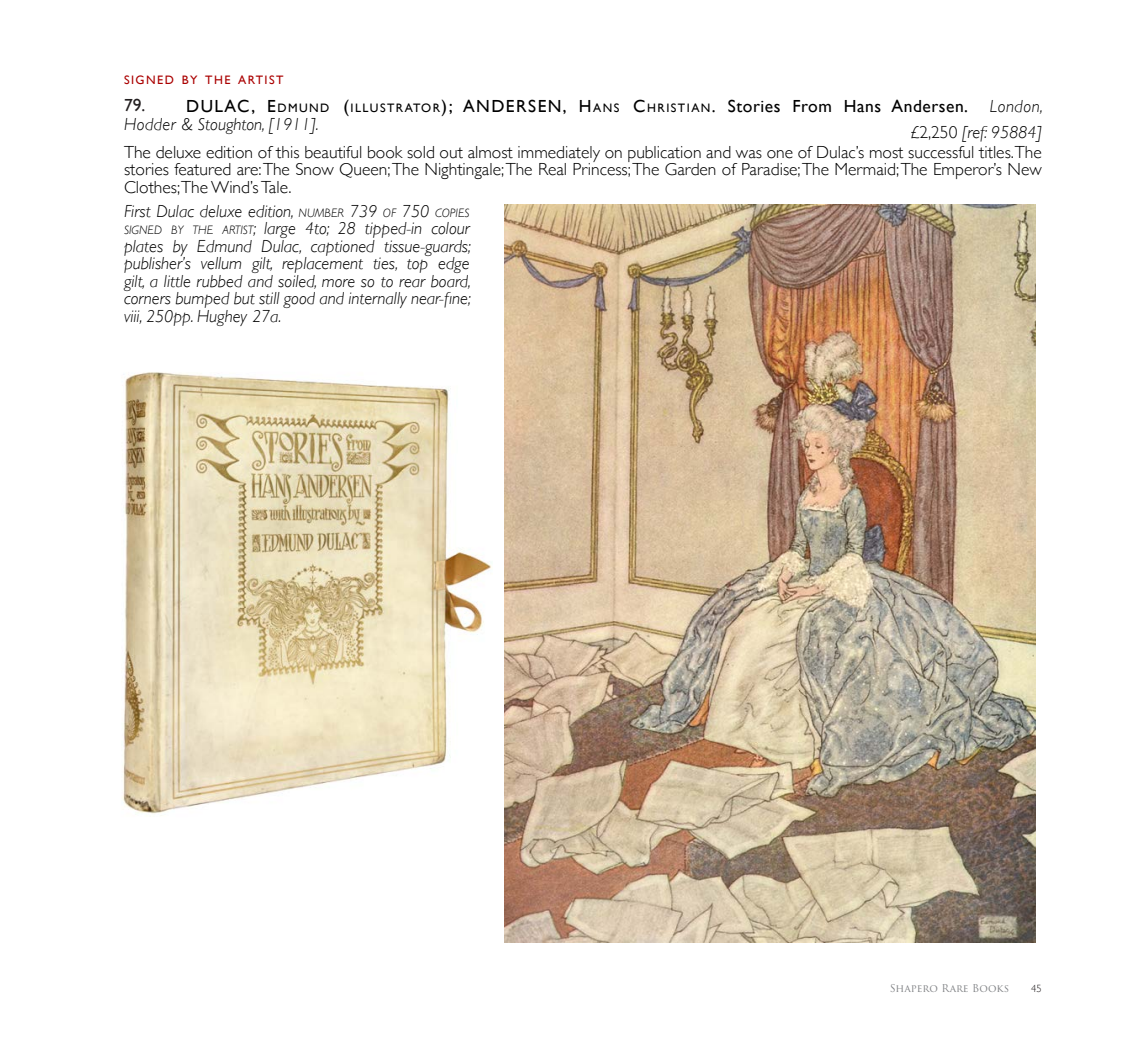
<style>
.page{position:relative;width:1141px;height:1042px;background:#fff}
.page>*{position:absolute;margin:0;border:0;box-sizing:border-box;transform-origin:0 0}
.t1{font:italic 300 17.5px/17.5px "Gill Sans";color:#000;text-align:justify}
.t2{font:300 17.5px/19.2px "Gill Sans";color:#000;text-align:right}
.t3{font:17.5px "Gill Sans";color:#231f20}
.t4{font:12.25px "Gill Sans";letter-spacing:.12em;color:#000}
.t5{font:12.25px "Gill Sans";letter-spacing:.12em;color:#a00}
.t6{font:10.5px "Trajan Pro 3";color:#808285}
.t7{font:300 10.5px "Gill Sans";color:#231f20}
.s1{font-size:17.5px}
.s2{font-weight:300;font-style:italic;font-size:17.5px}
.s3{font-style:italic}
.s4{font-style:inherit}
.s5{font-size:12.25px}
</style>
<div class="page">
<img style="left:122px;top:372px;width:370px;height:444px">
<img style="left:504px;top:205px;width:532px;height:738px">
<p class="t5" style="left:124px;top:73px;width:161px">SIGNED BY THE ARTIST</p>
<p class="t4" style="left:186px;top:101px;width:858px"><span class="s1">DULAC, E</span>DMUND <span class="s1">(</span>ILLUSTRATOR<span class="s1">); ANDERSEN, H</span>ANS <span class="s1">C</span>HRISTIAN<span class="s1">.</span> <span class="s1">Stories From Hans Andersen.</span> <span class="s2">London,</span></p>
<p class="t1" style="left:124px;top:115px;width:196px">Hodder &amp; Stoughton, [1911].</p>
<p class="t3" style="left:124px;top:95px;width:23px">79.</p>
<p class="t2" style="left:124px;top:122px;width:919px">£2,250 <span class="s3">[ref: 95884]<br></span>The deluxe edition of this beautiful book sold out almost immediately on publication and was one of Dulac’s most successful titles.The</p>
<p class="t2" style="left:124px;top:160px;width:919px;line-height:17.5px;text-align:left">stories featured are: The Snow Queen; The Nightingale; The Real Princess; The Garden of Paradise; The Mermaid; The Emperor’s New<br>Clothes;The Wind’s Tale.</p>
<p class="t1" style="left:124px;top:202px;width:348px">First Dulac deluxe edition<span class="s4">,</span> <span class="s5">NUMBER</span> <span class="s4">739</span> <span class="s5">OF</span> <span class="s4">750</span> <span class="s5">COPIES SIGNED BY THE ARTIST</span><span class="s4">;</span> large 4to; 28 tipped-in colour plates by Edmund Dulac, captioned tissue-guards; publisher’s vellum gilt, replacement ties, top edge gilt, a little rubbed and soiled, more so to rear board, corners bumped but still good and internally near-fine; viii, 250pp. Hughey 27a.</p>
<p class="t6" style="left:890px;top:981px;width:121px">Shapero Rare Books</p>
<p class="t7" style="left:1031px;top:980px;width:12px">45</p>
</div>
